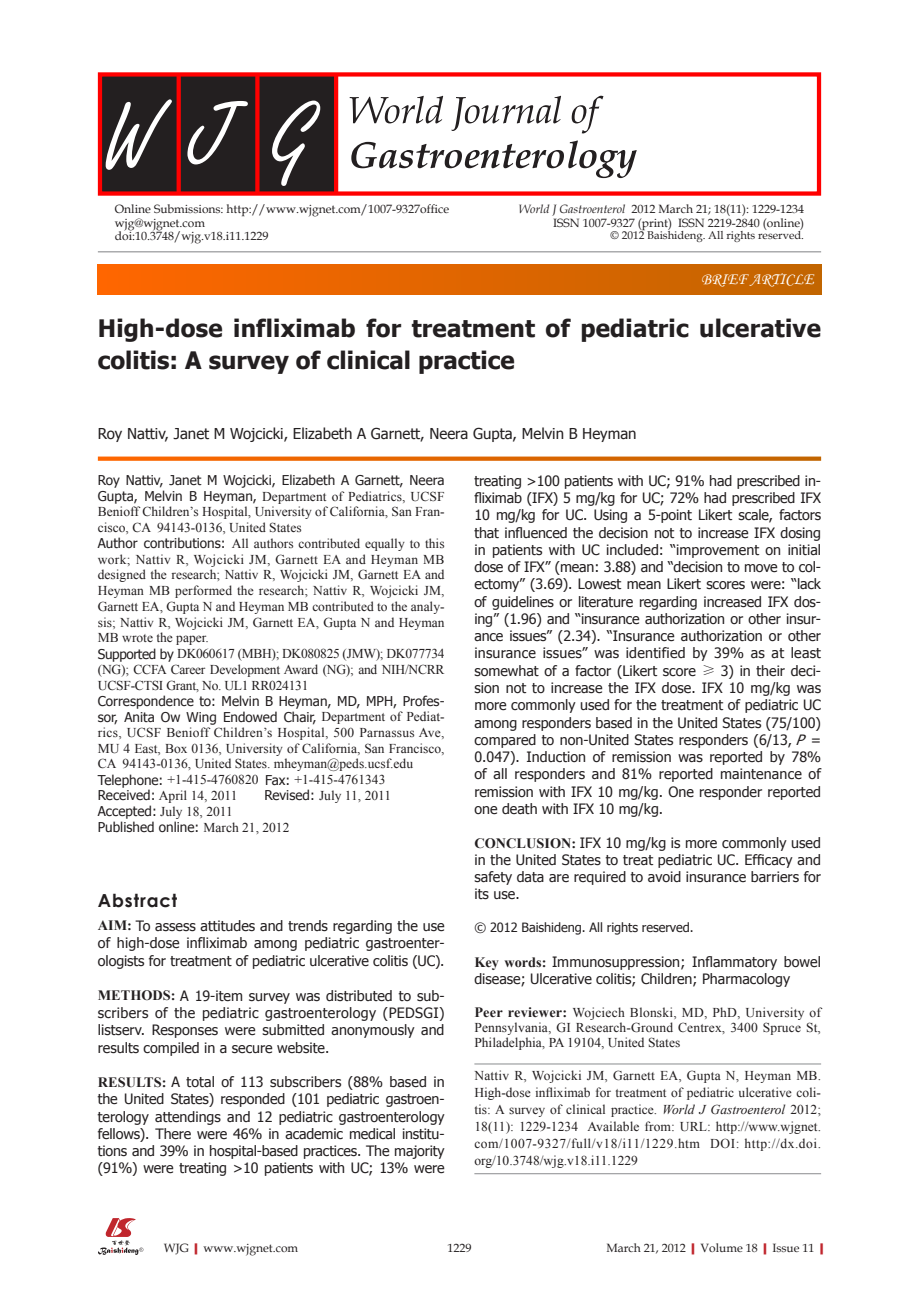
<style>
.page{position:relative;width:919px;height:1289px;background:#fff}
.page>*{position:absolute;margin:0;border:0;box-sizing:border-box;transform-origin:0 0}
.题目{font:700 24px/31.5px "Tahoma";letter-spacing:.01em;color:#231f20}
.Abstract{font:700 18px "Century Gothic";letter-spacing:.05em;color:#231f20}
.t1{font:16.5px "Monotype Corsiva";color:#fff}
.作者{font:15px "Tahoma";color:#231f20}
.摘要正文{font:14.25px/17.2px "Tahoma";color:#231f20;text-align:justify}
.作者信息区{font:13.5px/15.8px "Times New Roman";color:#231f20;text-align:justify}
.文献著录{font:13.5px/17px "Times New Roman";letter-spacing:.04em;color:#231f20;text-align:justify}
.版权和文献注录_Tahoma9{font:13.5px/15.5px "Times New Roman";color:#231f20;text-align:justify}
.摘要正文-2{font:13.5px "Tahoma";color:#231f20}
.摘要正文-3{font:13.5px "Times New Roman";color:#231f20}
.版权和文献注录{font:12.75px "Tahoma";letter-spacing:-.005em;color:#231f20}
.t2{font:12px "Book Antiqua";color:#231f20}
.t3{font:11.25px "Book Antiqua";color:#231f20}
.s1{font-style:italic}
.s2{font-family:"Tahoma"}
.s3{font-family:"Times New Roman"}
.s4{font-family:"Sim Sun";font-size:13.5px}
.s5{font-family:"Times New Roman";font-weight:700}
.s6{font-weight:700;font-size:14.25px}
.s7{font-weight:700;color:#c0262d}
</style>
<div class="page">
<div style="left:98px;top:264px;width:723px;height:30px;background:linear-gradient(to right,#f60,#c16500)"></div>
<hr style="left:98px;top:251px;width:723px;height:1px;background:#808285">
<div style="left:100px;top:73px;width:236px;height:122px;background:#231f20"></div>
<div style="left:176px;top:73px;width:5px;height:122px;background:#f00"></div>
<svg style="left:255px;top:77px;width:4px;height:114px"></svg>
<hr style="left:334px;top:73px;width:4px;height:122px;background:#f00">
<div style="left:98px;top:72px;width:723px;height:124px;border:4px solid #f00"></div>
<svg style="left:272px;top:101px;width:48px;height:85px"></svg>
<svg style="left:187px;top:101px;width:61px;height:63px"></svg>
<svg style="left:106px;top:99px;width:66px;height:71px"></svg>
<svg style="left:349px;top:96px;width:254px;height:37px"></svg>
<svg style="left:351px;top:140px;width:285px;height:38px"></svg>
<svg style="left:98px;top:456px;width:723px;height:5px;background:#e47c26"></svg>
<svg style="left:98px;top:1218px;width:45px;height:36px"></svg>
<hr style="left:474px;top:1063px;width:347px;height:1px;background:#8a8c8f">
<hr style="left:474px;top:1173px;width:347px;height:1px;background:#8a8c8f">
<p class="t2" style="left:115px;top:201px;width:336px">Online Submissions: http://www.wjgnet.com/1007-9327office</p>
<p class="t2" style="left:115px;top:214px;width:92px">wjg@wjgnet.com</p>
<p class="t2" style="left:115px;top:228px;width:155px">doi:10.3748/wjg.v18.i11.1229</p>
<p class="t2" style="left:519px;top:201px;width:287px"><span class="s1">World J Gastroenterol</span> 2012 March 21; 18(11): 1229-1234</p>
<p class="t2" style="left:553px;top:214px;width:252px">ISSN 1007-9327 (print) ISSN 2219-2840 (online)</p>
<p class="t3" style="left:610px;top:228px;width:195px">© 2012 Baishideng. All rights reserved.</p>
<p class="t1" style="left:701px;top:269px;width:114px">BRIEF ARTICLE</p>
<p class="题目" style="left:98px;top:311px;width:724px">High-dose infliximab for treatment of pediatric ulcerative colitis: A survey of clinical practice</p>
<p class="作者" style="left:98px;top:423px;width:540px">Roy Nattiv, Janet M Wojcicki, Elizabeth A Garnett, Neera Gupta, Melvin B Heyman</p>
<p class="作者信息区" style="left:98px;top:472px;width:348px"><span class="s2">Roy Nattiv, Janet M Wojcicki, Elizabeth A Garnett, Neera Gupta, Melvin B Heyman,</span> Department of Pediatrics, UCSF Benioff Children’s Hospital, University of California, San Fran&shy;cisco, CA 94143-0136, United States</p>
<p class="作者信息区" style="left:98px;top:535px;width:348px"><span class="s2">Author contributions:</span> All authors contributed equally to this work; Nattiv R, Wojcicki JM, Garnett EA and Heyman MB designed the research; Nattiv R, Wojcicki JM, Garnett EA and Heyman MB performed the research; Nattiv R, Wojcicki JM, Garnett EA, Gupta N and Heyman MB contributed to the analy&shy;sis; Nattiv R, Wojcicki JM, Garnett EA, Gupta N and Heyman MB wrote the paper.</p>
<p class="作者信息区" style="left:98px;top:645px;width:348px"><span class="s2">Supported by</span> DK060617 (MBH); DK080825 (JMW); DK077734 (NG); CCFA Career Development Award (NG); and NIH/NCRR UCSF-CTSI Grant, No. UL1 RR024131</p>
<p class="作者信息区" style="left:98px;top:693px;width:348px"><span class="s2">Correspondence to: Melvin B Heyman, MD, MPH, Profes&shy;sor, Anita Ow Wing Endowed Chair,</span> Department of Pediat&shy;rics, UCSF Benioff Children’s Hospital, 500 Parnassus Ave, MU 4 East, Box 0136, University of California, San Francisco, CA 94143-0136, United States. mheyman@peds.ucsf.edu</p>
<p class="作者信息区" style="left:98px;top:771px;width:289px"><span class="s2">Telephone:</span> +1-415-4760820 <span class="s2">Fax:</span> +1-415-4761343</p>
<p class="作者信息区" style="left:98px;top:787px;width:141px"><span class="s2">Received:</span> April 14, 2011</p>
<p class="作者信息区" style="left:264px;top:787px;width:128px"><span class="s2">Revised:</span> July 11, 2011</p>
<p class="摘要正文-3" style="left:98px;top:802px;width:136px"><span class="s2">Accepted:</span> July 18, 2011</p>
<p class="摘要正文-2" style="left:98px;top:818px;width:193px">Published online: <span class="s3">March 21, 2012</span></p>
<p class="摘要正文" style="left:474px;top:471px;width:348px">treating &gt;100 patients with UC; 91% had prescribed in&shy;fliximab (IFX) 5 mg/kg for UC; 72% had prescribed IFX 10 mg/kg for UC. Using a 5-point Likert scale, factors that influenced the decision not to increase IFX dosing in patients with UC included: “improvement on initial dose of IFX” (mean: 3.88) and “decision to move to col&shy;ectomy” (3.69). Lowest mean Likert scores were: “lack of guidelines or literature regarding increased IFX dos&shy;ing” (1.96) and “insurance authorization or other insur&shy;ance issues” (2.34). “Insurance authorization or other insurance issues” was identified by 39% as at least somewhat of a factor (Likert score <span class="s4">≥</span> 3) in their deci&shy;sion not to increase the IFX dose. IFX 10 mg/kg was more commonly used for the treatment of pediatric UC among responders based in the United States (75/100) compared to non-United States responders (6/13, <span class="s1">P</span>= 0.047). Induction of remission was reported by 78% of all responders and 81% reported maintenance of remission with IFX 10 mg/kg. One responder reported one death with IFX 10 mg/kg.</p>
<p class="摘要正文" style="left:474px;top:834px;width:348px"><span class="s5">CONCLUSION:</span> IFX 10 mg/kg is more commonly used in the United States to treat pediatric UC. Efficacy and safety data are required to avoid insurance barriers for its use.</p>
<p class="版权和文献注录" style="left:474px;top:918px;width:221px">© 2012 Baishideng. All rights reserved.</p>
<p class="摘要正文" style="left:474px;top:952px;width:348px"><span class="s5">Key words:</span> Immunosuppression; Inflammatory bowel disease; Ulcerative colitis; Children; Pharmacology</p>
<p class="版权和文献注录_Tahoma9" style="left:474px;top:1004px;width:348px"><span class="s6">Peer reviewer:</span> Wojciech Blonski, MD, PhD, University of Pennsylvania, GI Research-Ground Centrex, 3400 Spruce St, Philadelphia, PA 19104, United States</p>
<p class="文献著录" style="left:474px;top:1067px;width:348px">Nattiv R, Wojcicki JM, Garnett EA, Gupta N, Heyman MB.<br>High-dose infliximab for treatment of pediatric ulcerative coli&shy;tis: A survey of clinical practice. <span class="s1">World J Gastroenterol</span> 2012; 18(11): 1229-1234 Available from: URL: http://www.wjgnet. com/1007-9327/full/v18/i11/1229.htm DOI: http://dx.doi. org/10.3748/wjg.v18.i11.1229</p>
<p class="Abstract" style="left:98px;top:886px;width:81px">Abstract</p>
<p class="摘要正文" style="left:98px;top:916px;width:348px"><span class="s5">AIM:</span> To assess attitudes and trends regarding the use of high-dose infliximab among pediatric gastroenter&shy;ologists for treatment of pediatric ulcerative colitis (UC).</p>
<p class="摘要正文" style="left:98px;top:986px;width:348px"><span class="s5">METHODS:</span> A 19-item survey was distributed to sub&shy;scribers of the pediatric gastroenterology (PEDSGI) listserv. Responses were submitted anonymously and results compiled in a secure website.</p>
<p class="摘要正文" style="left:98px;top:1072px;width:348px"><span class="s5">RESULTS:</span> A total of 113 subscribers (88% based in the United States) responded (101 pediatric gastroen&shy;terology attendings and 12 pediatric gastroenterology fellows). There were 46% in academic medical institu&shy;tions and 39% in hospital-based practices. The majority (91%) were treating &gt;10 patients with UC; 13% were</p>
<p class="t2" style="left:164px;top:1239px;width:136px">WJG<span class="s7">|</span>www.wjgnet.com</p>
<p class="t2" style="left:447px;top:1239px;width:25px">1229</p>
<p class="t2" style="left:606px;top:1239px;width:224px">March 21, 2012<span class="s7">|</span>Volume 18<span class="s7">|</span>Issue 11<span class="s7">|</span></p>
</div>
